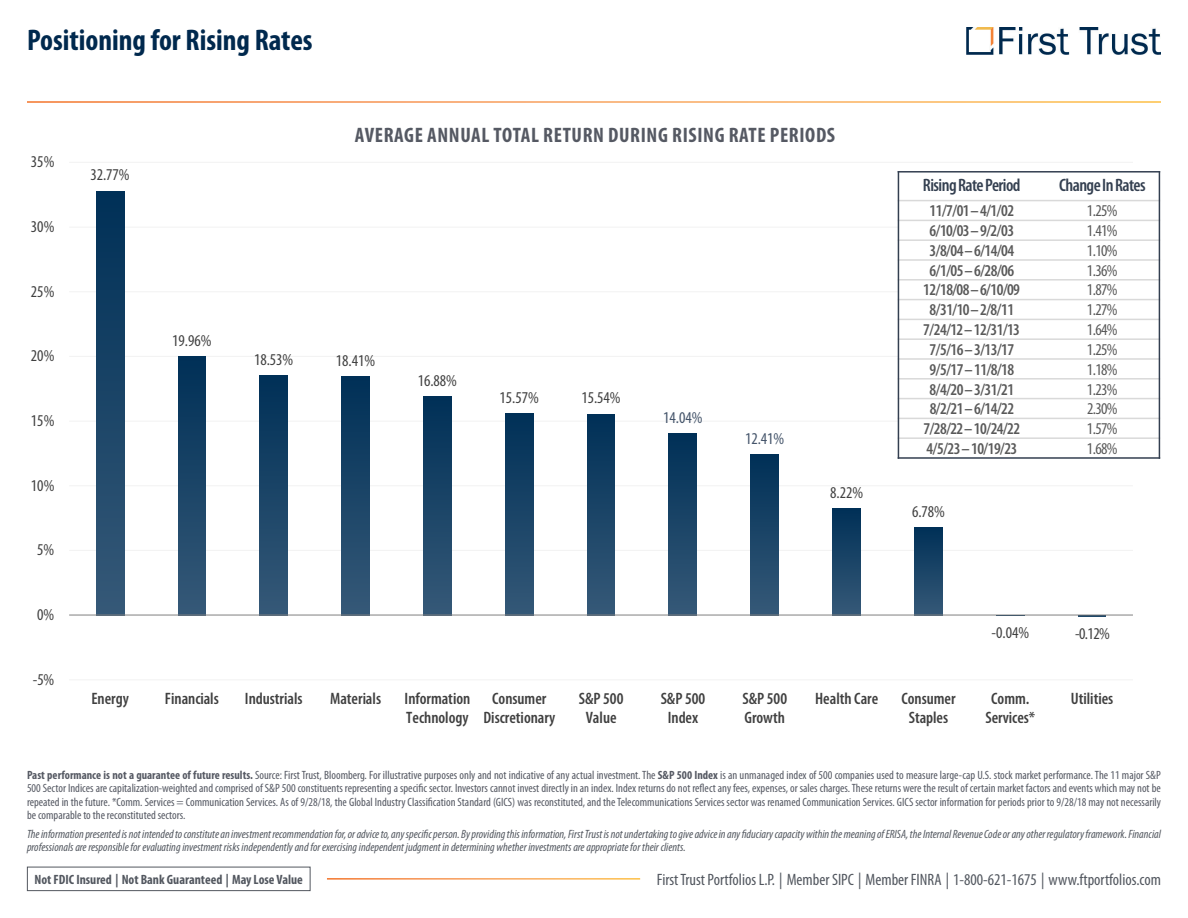
<style>
.page{position:relative;width:1188px;height:918px;background:#fff}
.page>*{position:absolute;margin:0;border:0;box-sizing:border-box;transform-origin:0 0}
.t1{font:700 condensed 30px "Myriad Pro";color:#00294e}
.t2{font:700 condensed 21px "Myriad Pro";letter-spacing:.03em;color:#555963}
.t3{font:600 condensed 18px "Myriad Pro";letter-spacing:-.035em;color:#333f50}
.t4{font:600 condensed 16.5px "Myriad Pro";letter-spacing:-.03em;color:#595959}
.t5{font:600 condensed 16.5px/18.6px "Myriad Pro";color:#404040;text-align:center}
.t6{font:condensed 16.5px "Myriad Pro";letter-spacing:-.005em;color:#404040}
.P_Footer{font:condensed 16.5px "Myriad Pro";color:#52575f}
.t7{font:condensed 16.5px "Myriad Pro";letter-spacing:-.035em;color:#595959}
.t8{font:condensed 16.5px "Myriad Pro";letter-spacing:-.005em;color:#44546a}
.P_Footnote{font:700 condensed 13.5px "Myriad Pro";color:#52575f}
.t9{font:condensed 12px/13.5px "Myriad Pro";color:#555963;text-align:justify}
.P_Footnote-2{font:italic condensed 12px/13.5px "Myriad Pro";color:#52575f}
.s1{font-weight:700}
</style>
<div class="page">
<div style="left:27px;top:867px;width:283px;height:24px;border:1px solid #52575f"></div>
<img style="left:967px;top:27px;width:194px;height:27px">
<hr style="left:69px;top:680px;width:1064px;height:1px;background:#f2f2f2">
<hr style="left:69px;top:550px;width:1064px;height:1px;background:#f2f2f2">
<hr style="left:69px;top:486px;width:1064px;height:1px;background:#f2f2f2">
<hr style="left:69px;top:421px;width:1064px;height:1px;background:#f2f2f2">
<hr style="left:69px;top:356px;width:1064px;height:1px;background:#f2f2f2">
<hr style="left:69px;top:292px;width:1064px;height:1px;background:#f2f2f2">
<hr style="left:69px;top:227px;width:1064px;height:1px;background:#f2f2f2">
<hr style="left:69px;top:162px;width:1064px;height:1px;background:#f2f2f2">
<div style="left:96px;top:191px;width:28px;height:424px;background:linear-gradient(to bottom,#003057,#365978)"></div>
<div style="left:178px;top:357px;width:28px;height:258px;background:linear-gradient(to bottom,#003057,#355977)"></div>
<div style="left:260px;top:375px;width:28px;height:240px;background:linear-gradient(to bottom,#003057,#355977)"></div>
<div style="left:342px;top:377px;width:27px;height:238px;background:linear-gradient(to bottom,#003057,#355977)"></div>
<div style="left:423px;top:397px;width:28px;height:218px;background:linear-gradient(to bottom,#003057,#355977)"></div>
<div style="left:505px;top:414px;width:28px;height:201px;background:linear-gradient(to bottom,#003057,#345877)"></div>
<div style="left:587px;top:414px;width:28px;height:201px;background:linear-gradient(to bottom,#003057,#365978)"></div>
<div style="left:669px;top:433px;width:28px;height:182px;background:linear-gradient(to bottom,#003057,#355977)"></div>
<div style="left:751px;top:455px;width:28px;height:160px;background:linear-gradient(to bottom,#003057,#355877)"></div>
<div style="left:833px;top:509px;width:27px;height:106px;background:linear-gradient(to bottom,#003057,#355877)"></div>
<div style="left:914px;top:527px;width:28px;height:88px;background:linear-gradient(to bottom,#003057,#355877)"></div>
<hr style="left:1078px;top:615px;width:28px;height:2px;background:#20496a">
<hr style="left:69px;top:615px;width:1064px;height:1px;background:#7f7f7f">
<div style="left:898px;top:220px;width:147px;height:20px;background:#fff"></div>
<div style="left:1045px;top:220px;width:114px;height:20px;background:#fff"></div>
<div style="left:898px;top:280px;width:147px;height:20px;background:#fff"></div>
<div style="left:1045px;top:280px;width:114px;height:20px;background:#fff"></div>
<div style="left:898px;top:339px;width:147px;height:20px;background:#fff"></div>
<div style="left:1045px;top:339px;width:114px;height:20px;background:#fff"></div>
<div style="left:898px;top:418px;width:147px;height:20px;background:#fff"></div>
<div style="left:1045px;top:418px;width:114px;height:20px;background:#fff"></div>
<hr style="left:898px;top:200px;width:262px;height:1px;background:#d9d9d9">
<hr style="left:898px;top:220px;width:262px;height:1px;background:#d9d9d9">
<hr style="left:898px;top:239px;width:262px;height:2px;background:#d9d9d9">
<hr style="left:898px;top:259px;width:262px;height:2px;background:#d9d9d9">
<hr style="left:898px;top:279px;width:262px;height:2px;background:#d9d9d9">
<hr style="left:898px;top:299px;width:262px;height:1px;background:#d9d9d9">
<hr style="left:898px;top:319px;width:262px;height:1px;background:#d9d9d9">
<hr style="left:898px;top:338px;width:262px;height:2px;background:#d9d9d9">
<hr style="left:898px;top:358px;width:262px;height:2px;background:#d9d9d9">
<hr style="left:898px;top:378px;width:262px;height:2px;background:#d9d9d9">
<hr style="left:898px;top:398px;width:262px;height:1px;background:#d9d9d9">
<hr style="left:898px;top:418px;width:262px;height:1px;background:#d9d9d9">
<hr style="left:898px;top:437px;width:262px;height:2px;background:#d9d9d9">
<hr style="left:898px;top:171px;width:1px;height:288px;background:#333f50">
<hr style="left:1159px;top:171px;width:1px;height:288px;background:#333f50">
<hr style="left:898px;top:171px;width:262px;height:2px;background:#333f50">
<hr style="left:898px;top:457px;width:262px;height:2px;background:#333f50">
<p class="t1" style="left:27px;top:21px;width:287px">Positioning for Rising Rates</p>
<p class="t6" style="left:31px;top:152px;width:25px">35%</p>
<p class="t6" style="left:31px;top:217px;width:25px">30%</p>
<p class="t6" style="left:31px;top:281px;width:25px">25%</p>
<p class="t6" style="left:90px;top:165px;width:41px">32.77%</p>
<p class="t6" style="left:172px;top:331px;width:41px">19.96%</p>
<p class="t2" style="left:355px;top:122px;width:482px">AVERAGE ANNUAL TOTAL RETURN DURING RISING RATE PERIODS</p>
<p class="t6" style="left:31px;top:346px;width:25px">20%</p>
<p class="t6" style="left:31px;top:411px;width:25px">15%</p>
<p class="t6" style="left:31px;top:475px;width:25px">10%</p>
<p class="t6" style="left:37px;top:540px;width:18px">5%</p>
<p class="t6" style="left:37px;top:605px;width:18px">0%</p>
<p class="t6" style="left:33px;top:669px;width:23px">-5%</p>
<p class="t6" style="left:254px;top:349px;width:41px">18.53%</p>
<p class="t6" style="left:336px;top:351px;width:41px">18.41%</p>
<p class="t6" style="left:418px;top:371px;width:41px">16.88%</p>
<p class="t6" style="left:500px;top:387px;width:41px">15.57%</p>
<p class="t6" style="left:581px;top:388px;width:41px">15.54%</p>
<p class="t8" style="left:663px;top:407px;width:41px">14.04%</p>
<p class="t8" style="left:745px;top:428px;width:41px">12.41%</p>
<p class="t6" style="left:830px;top:483px;width:34px">8.22%</p>
<p class="t3" style="left:923px;top:175px;width:99px">Rising Rate Period</p>
<p class="t3" style="left:1059px;top:175px;width:88px">Change In Rates</p>
<p class="t4" style="left:930px;top:202px;width:86px">11/7/01 –4/1/02</p>
<p class="t7" style="left:1087px;top:201px;width:32px">1.25%</p>
<p class="t4" style="left:930px;top:222px;width:86px">6/10/03 –9/2/03</p>
<p class="t7" style="left:1087px;top:221px;width:32px">1.41%</p>
<p class="t4" style="left:930px;top:241px;width:86px">3/8/04 –6/14/04</p>
<p class="t7" style="left:1087px;top:240px;width:32px">1.10%</p>
<p class="t4" style="left:930px;top:261px;width:86px">6/1/05 –6/28/06</p>
<p class="t7" style="left:1087px;top:260px;width:32px">1.36%</p>
<p class="t4" style="left:923px;top:281px;width:98px">12/18/08 –6/10/09</p>
<p class="t7" style="left:1087px;top:280px;width:32px">1.87%</p>
<p class="t4" style="left:930px;top:301px;width:86px">8/31/10–2/8/11</p>
<p class="t7" style="left:1087px;top:300px;width:32px">1.27%</p>
<p class="t4" style="left:923px;top:321px;width:98px">7/24/12 –12/31/13</p>
<p class="t7" style="left:1087px;top:320px;width:32px">1.64%</p>
<p class="t4" style="left:930px;top:340px;width:86px">7/5/16 –3/13/17</p>
<p class="t7" style="left:1087px;top:339px;width:32px">1.25%</p>
<p class="t4" style="left:930px;top:360px;width:86px">9/5/17 –11/8/18</p>
<p class="t7" style="left:1087px;top:359px;width:32px">1.18%</p>
<p class="t4" style="left:930px;top:380px;width:86px">8/4/20 –3/31/21</p>
<p class="t7" style="left:1087px;top:379px;width:32px">1.23%</p>
<p class="t4" style="left:930px;top:400px;width:86px">8/2/21 –6/14/22</p>
<p class="t7" style="left:1087px;top:399px;width:32px">2.30%</p>
<p class="t4" style="left:923px;top:420px;width:98px">7/28/22 –10/24/22</p>
<p class="t7" style="left:1087px;top:419px;width:32px">1.57%</p>
<p class="t4" style="left:927px;top:439px;width:92px">4/5/23 –10/19/23</p>
<p class="t7" style="left:1087px;top:438px;width:32px">1.68%</p>
<p class="t6" style="left:912px;top:501px;width:34px">6.78%</p>
<p class="t6" style="left:992px;top:622px;width:39px">-0.04%</p>
<p class="t6" style="left:1075px;top:623px;width:36px">-0.12%</p>
<p class="t5" style="left:91px;top:690px;width:39px">Energy</p>
<p class="t5" style="left:165px;top:690px;width:56px">Financials</p>
<p class="t5" style="left:245px;top:690px;width:59px">Industrials</p>
<p class="t5" style="left:330px;top:690px;width:53px">Materials</p>
<p class="t5" style="left:405px;top:690px;width:67px;text-align:left">Information<br>Technology</p>
<p class="t5" style="left:484px;top:690px;width:73px">Consumer<br>Discretionary</p>
<p class="t5" style="left:579px;top:690px;width:46px">S&amp;P 500<br>Value</p>
<p class="t5" style="left:661px;top:690px;width:46px">S&amp;P 500<br>Index</p>
<p class="t5" style="left:743px;top:690px;width:46px;text-align:left">S&amp;P 500<br>Growth</p>
<p class="t5" style="left:815px;top:690px;width:65px">Health Care</p>
<p class="t5" style="left:901px;top:690px;width:56px">Consumer<br>Staples</p>
<p class="t5" style="left:985px;top:690px;width:51px">Comm.<br>Services*</p>
<p class="t5" style="left:1071px;top:690px;width:44px">Utilities</p>
<p class="t9" style="left:27px;top:768px;width:1135px"><span class="s1">Past performance is not a guarantee of future results.</span> Source: First Trust, Bloomberg. For illustrative purposes only and not indicative of any actual investment. The <span class="s1">S&amp;P 500 Index</span> is an unmanaged index of 500 companies used to measure large-cap U.S. stock market performance. The 11 major S&amp;P 500 Sector Indices are capitalization-weighted and comprised of S&amp;P 500 constituents representing a specific sector. Investors cannot invest directly in an index. Index returns do not reflect any fees, expenses, or sales charges. These returns were the result of certain market factors and events which may not be repeated in the future. *Comm. Services = Communication Services. As of 9/28/18, the Global Industry Classification Standard (GICS) was reconstituted, and the Telecommunications Services sector was renamed Communication Services. GICS sector information for periods prior to 9/28/18 may not necessarily be comparable to the reconstituted sectors.</p>
<p class="P_Footnote-2" style="left:27px;top:827px;width:1135px">The information presented is not intended to constitute an investment recommendation for, or advice to, any specific person. By providing this information, First Trust is not undertaking to give advice in any fiduciary capacity within the meaning of ERISA, the Internal Revenue Code or any other regulatory framework. Financial professionals are responsible for evaluating investment risks independently and for exercising independent judgment in determining whether investments are appropriate for their clients.</p>
<p class="P_Footnote" style="left:35px;top:871px;width:270px">Not FDIC Insured | Not Bank Guaranteed | May Lose Value</p>
<p class="P_Footer" style="left:657px;top:870px;width:506px">First Trust Portfolios L.P. | Member SIPC | Member FINRA | 1-800-621-1675 | www.ftportfolios.com</p>
</div>
